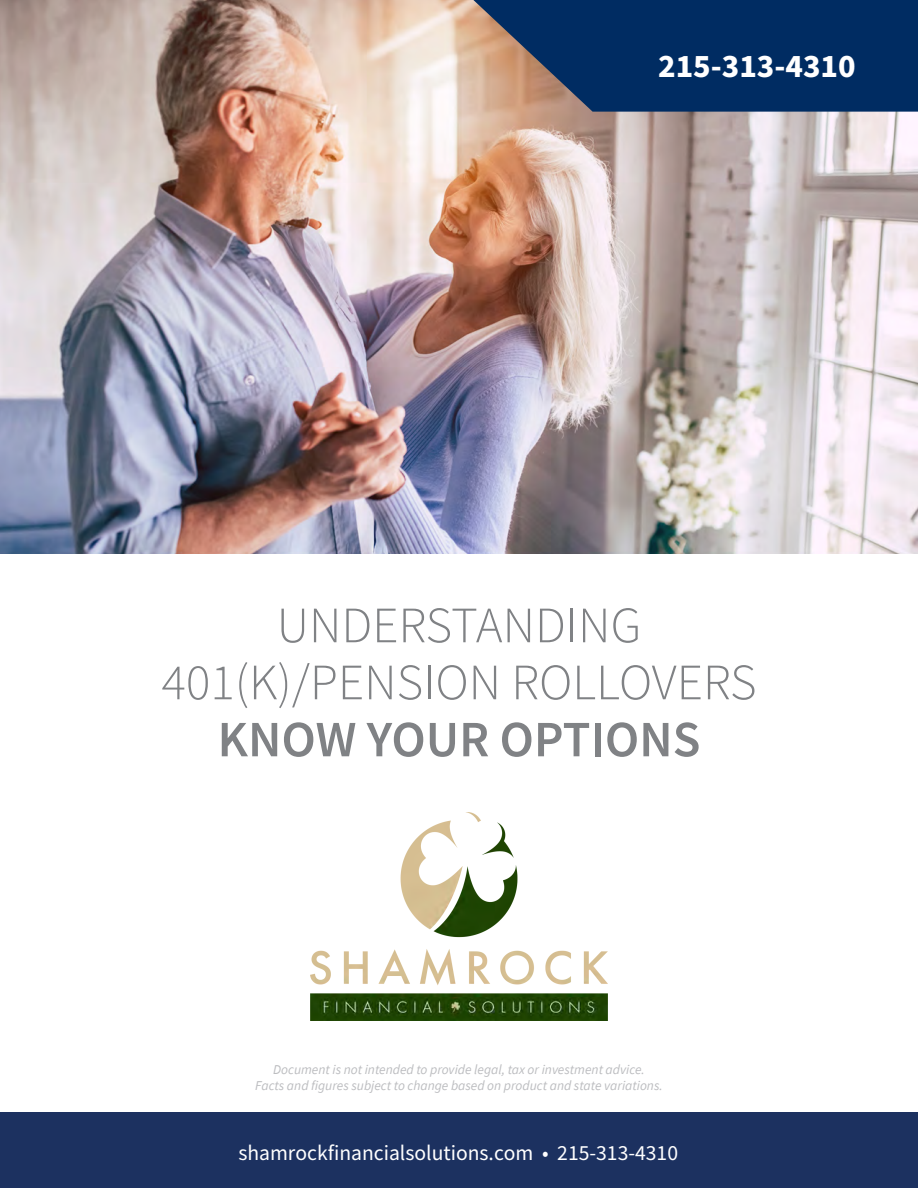
<style>
.page{position:relative;width:918px;height:1188px;background:#fff}
.page>*{position:absolute;margin:0;border:0;box-sizing:border-box;transform-origin:0 0}
.t1{font:300 51px/57px "Source Sans Pro";color:#808285;text-align:center}
.t2{font:600 51px "Source Sans Pro";color:#808285}
.t3{font:700 33px "Source Sans Pro";color:#fff}
.t4{font:21.6px "Source Sans Pro";color:#fff}
.t5{font:italic 13.5px/16.2px "Source Sans Pro";color:#bcbdc0;text-align:center}
</style>
<div class="page">
<img style="left:0;top:0;width:918px;height:554px">
<div style="left:0;top:1112px;width:918px;height:76px;background:#1c3160"></div>
<svg style="left:473px;top:0;width:445px;height:112px;fill:#002c62"></svg>
<img style="left:310px;top:813px;width:297px;height:207px">
<p class="t3" style="left:658px;top:43px;width:199px">215-313-4310</p>
<p class="t1" style="left:161px;top:597px;width:597px">UNDERSTANDING<br>401(K)/PENSION ROLLOVERS</p>
<p class="t2" style="left:218px;top:706px;width:484px">KNOW YOUR OPTIONS</p>
<p class="t5" style="left:255px;top:1061px;width:409px">Document is not intended to provide legal, tax or investment advice.<br>Facts and figures subject to change based on product and state variations.</p>
<p class="t4" style="left:238px;top:1139px;width:441px">shamrockfinancialsolutions.com • 215-313-4310</p>
</div>
